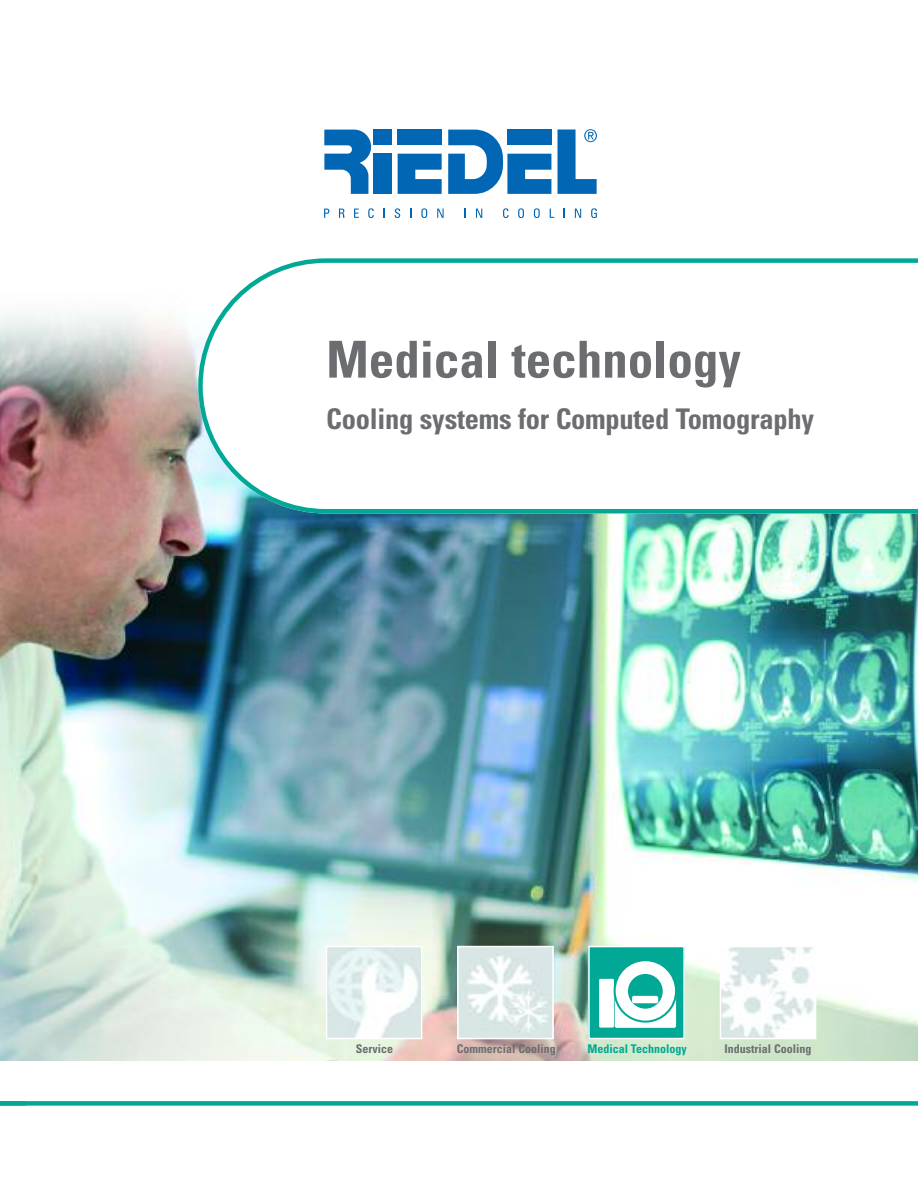
<style>
.page{position:relative;width:918px;height:1188px;background:#fff}
.page>*{position:absolute;margin:0;border:0;box-sizing:border-box;transform-origin:0 0}
.t1{font:700 condensed 51px "Univers LT";color:#6c6d70}
.t2{font:700 condensed 28.5px "Univers LT";letter-spacing:-.01em;color:#6c6d70}
.t3{font:700 condensed 12px "Univers LT";color:#6c6d70}
.t4{font:700 condensed 12px "Univers LT";color:#00a895}
</style>
<div class="page">
<div style="left:0;top:1101px;width:918px;height:5px;background:#00a895"></div>
<img style="left:0;top:129px;width:918px;height:932px">
<svg style="left:325px;top:130px;width:46px;height:64px"></svg>
<div style="left:374px;top:130px;width:18px;height:15px;background:#0166b3"></div>
<div style="left:374px;top:154px;width:18px;height:40px;background:#0166b3"></div>
<div style="left:398px;top:130px;width:44px;height:15px;background:#0166b3"></div>
<svg style="left:398px;top:154px;width:44px;height:40px;background:#277dbe"></svg>
<svg style="left:558px;top:129px;width:38px;height:65px"></svg>
<svg style="left:448px;top:130px;width:103px;height:64px"></svg>
<svg style="left:325px;top:209px;width:4px;height:9px"></svg>
<svg style="left:339px;top:209px;width:6px;height:9px"></svg>
<svg style="left:354px;top:209px;width:5px;height:9px"></svg>
<svg style="left:368px;top:208px;width:6px;height:10px"></svg>
<svg style="left:395px;top:208px;width:5px;height:10px"></svg>
<svg style="left:421px;top:208px;width:6px;height:10px"></svg>
<svg style="left:437px;top:209px;width:7px;height:9px"></svg>
<svg style="left:476px;top:209px;width:6px;height:9px"></svg>
<svg style="left:503px;top:208px;width:6px;height:10px"></svg>
<svg style="left:518px;top:208px;width:6px;height:10px"></svg>
<svg style="left:534px;top:208px;width:6px;height:10px"></svg>
<svg style="left:550px;top:209px;width:4px;height:9px"></svg>
<svg style="left:563px;top:209px;width:2px;height:9px"></svg>
<svg style="left:575px;top:209px;width:6px;height:9px"></svg>
<svg style="left:591px;top:208px;width:5px;height:10px"></svg>
<svg style="left:198px;top:258px;width:720px;height:255px"></svg>
<img style="left:723px;top:949px;width:90px;height:87px">
<div style="left:720px;top:946px;width:96px;height:93px;border:2px solid #fff"></div>
<svg style="left:591px;top:949px;width:91px;height:87px"></svg>
<div style="left:628px;top:974px;width:35px;height:35px;background:#00a895;border-radius:50%"></div>
<div style="left:632px;top:996px;width:26px;height:7px;background:#fff;border-radius:2px"></div>
<div style="left:599px;top:979px;width:15px;height:49px;background:#fff"></div>
<div style="left:614px;top:959px;width:63px;height:64px;border:2px solid #00a895;border-radius:50%"></div>
<div style="left:588px;top:946px;width:97px;height:93px;border:2px solid #fff"></div>
<img style="left:460px;top:949px;width:91px;height:87px">
<div style="left:457px;top:946px;width:97px;height:93px;border:2px solid #fff"></div>
<img style="left:329px;top:949px;width:90px;height:87px">
<div style="left:326px;top:946px;width:96px;height:93px;border:2px solid #fff"></div>
<h1 class="t1" style="left:326px;top:341px;width:416px">Medical technology</h1>
<h2 class="t2" style="left:326px;top:408px;width:489px">Cooling systems for Computed Tomography</h2>
<p class="t3" style="left:356px;top:1044px;width:39px">Service</p>
<p class="t3" style="left:457px;top:1044px;width:100px">Commercial Cooling</p>
<p class="t4" style="left:587px;top:1044px;width:101px">Medical Technology</p>
<p class="t3" style="left:725px;top:1044px;width:88px">Industrial Cooling</p>
</div>
